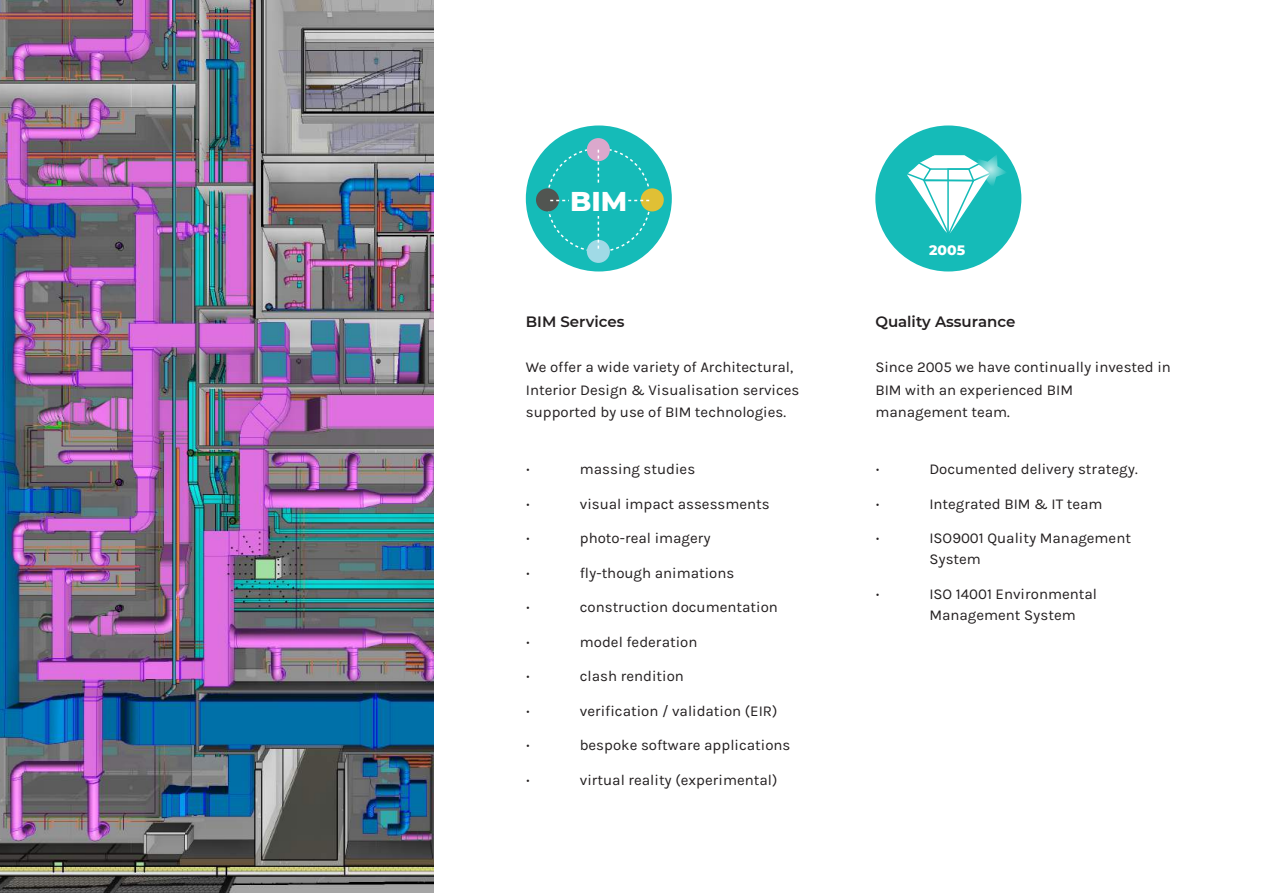
<style>
.page{position:relative;width:1263px;height:893px;background:#fff}
.page>*{position:absolute;margin:0;border:0;box-sizing:border-box;transform-origin:0 0}
.t1{font:800 27.75px "Montserrat";color:#fff}
.t2{font:15px/22.5px "Karla";color:#231f20}
.t3{font:600 15px "Montserrat";color:#231f20}
.t4{font:15px "Montserrat";color:#231f20}
.t5{font:800 13.95px "Montserrat";color:#fff}
</style>
<div class="page">
<img style="left:0;top:0;width:434px;height:893px">
<div style="left:526px;top:125px;width:146px;height:146px;background:#15bbb8;border-radius:50%"></div>
<div style="left:875px;top:125px;width:146px;height:146px;background:#15bbb8;border-radius:50%"></div>
<svg style="left:907px;top:154px;width:101px;height:87px"></svg>
<div style="left:587px;top:138px;width:23px;height:23px;background:#dba8cc;border-radius:50%"></div>
<div style="left:587px;top:240px;width:23px;height:23px;background:#a0dae6;border-radius:50%"></div>
<div style="left:641px;top:188px;width:23px;height:23px;background:#e0c035;border-radius:50%"></div>
<div style="left:536px;top:188px;width:23px;height:23px;background:#515551;border-radius:50%"></div>
<svg style="left:547px;top:150px;width:102px;height:101px"></svg>
<div style="left:570px;top:185px;width:58px;height:31px;background:#15bbb8"></div>
<h1 class="t1" style="left:570px;top:181px;width:59px">BIM</h1>
<p class="t3" style="left:526px;top:311px;width:100px">BIM Services</p>
<p class="t2" style="left:526px;top:356px;width:275px">We offer a wide variety of Architectural,<br>Interior Design &amp; Visualisation services supported by use of BIM technologies.</p>
<p class="t4" style="left:526px;top:458px;width:6px">•</p>
<p class="t2" style="left:580px;top:458px;width:117px">massing studies</p>
<p class="t4" style="left:526px;top:493px;width:6px">•</p>
<p class="t2" style="left:580px;top:493px;width:191px">visual impact assessments</p>
<p class="t4" style="left:526px;top:527px;width:6px">•</p>
<p class="t2" style="left:580px;top:527px;width:132px">photo-real imagery</p>
<p class="t4" style="left:526px;top:562px;width:6px">•</p>
<p class="t2" style="left:580px;top:562px;width:156px">fly-though animations</p>
<p class="t4" style="left:526px;top:596px;width:6px">•</p>
<p class="t2" style="left:580px;top:596px;width:200px">construction documentation</p>
<p class="t4" style="left:526px;top:631px;width:6px">•</p>
<p class="t2" style="left:580px;top:631px;width:119px">model federation</p>
<p class="t4" style="left:526px;top:665px;width:6px">•</p>
<p class="t2" style="left:580px;top:665px;width:106px">clash rendition</p>
<p class="t4" style="left:526px;top:700px;width:6px">•</p>
<p class="t2" style="left:580px;top:700px;width:199px">verification / validation (EIR)</p>
<p class="t4" style="left:526px;top:734px;width:6px">•</p>
<p class="t2" style="left:580px;top:734px;width:212px">bespoke software applications</p>
<p class="t4" style="left:526px;top:769px;width:6px">•</p>
<p class="t2" style="left:580px;top:769px;width:199px">virtual reality (experimental)</p>
<p class="t5" style="left:929px;top:240px;width:37px">2005</p>
<p class="t3" style="left:875px;top:311px;width:142px">Quality Assurance</p>
<p class="t2" style="left:875px;top:356px;width:297px">Since 2005 we have continually invested in<br>BIM with an experienced BIM<br>management team.</p>
<p class="t4" style="left:875px;top:458px;width:6px">•</p>
<p class="t2" style="left:929px;top:458px;width:210px">Documented delivery strategy.</p>
<p class="t4" style="left:875px;top:493px;width:6px">•</p>
<p class="t2" style="left:929px;top:493px;width:175px">Integrated BIM &amp; IT team</p>
<p class="t4" style="left:875px;top:527px;width:6px">•</p>
<p class="t2" style="left:929px;top:528px;width:203px;line-height:21px">ISO9001 Quality Management<br>System</p>
<p class="t4" style="left:875px;top:583px;width:6px">•</p>
<p class="t2" style="left:929px;top:583px;width:169px;line-height:21px">ISO 14001 Environmental<br>Management System</p>
</div>
